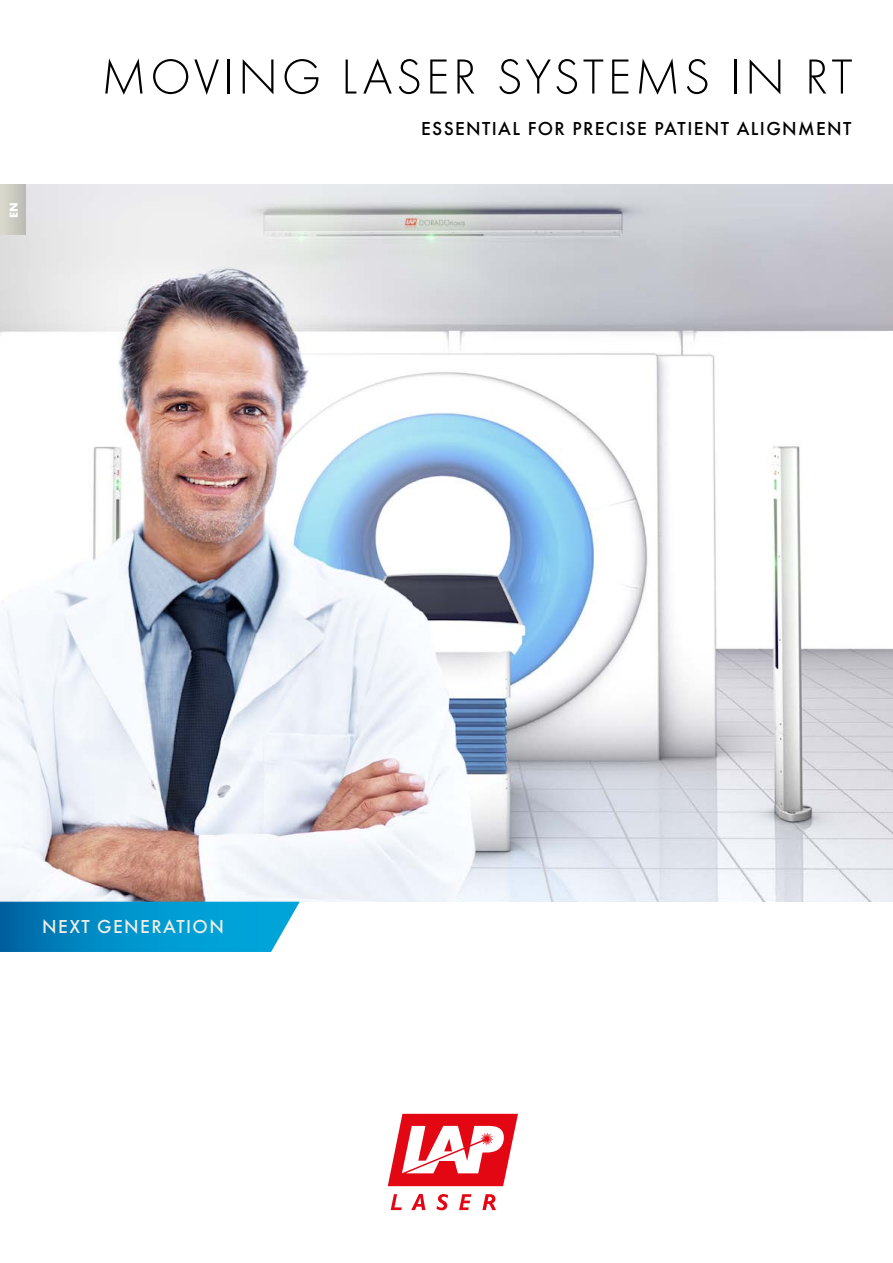
<style>
.page{position:relative;width:893px;height:1263px;background:#fff}
.page>*{position:absolute;margin:0;border:0;box-sizing:border-box;transform-origin:0 0}
.t1{font:300 51px "Futura LAP";letter-spacing:.07em;color:#000}
.t2{font:500 19.5px "Futura LAP";letter-spacing:.07em;color:#000}
.t3{font:500 19.5px "Futura LAP";letter-spacing:.07em;color:#edece5}
.t4{font:700 12px "Futura LAP";color:#fff}
</style>
<div class="page">
<img style="left:0;top:185px;width:893px;height:716px">
<svg style="left:388px;top:1114px;width:130px;height:96px"></svg>
<svg style="left:0;top:902px;width:300px;height:50px;background:#0b94ca"></svg>
<div style="left:0;top:185px;width:26px;height:50px;background:linear-gradient(to right,#dddccf,#bcbbb6)"></div>
<p class="t4" style="left:7px;top:218px;width:17px;rotate:-90deg">EN</p>
<h1 class="t1" style="left:101px;top:48px;width:753px">MOVING LASER SYSTEMS IN RT</h1>
<p class="t2" style="left:421px;top:117px;width:432px">ESSENTIAL FOR PRECISE PATIENT ALIGNMENT</p>
<p class="t3" style="left:42px;top:915px;width:183px">NEXT GENERATION</p>
</div>
